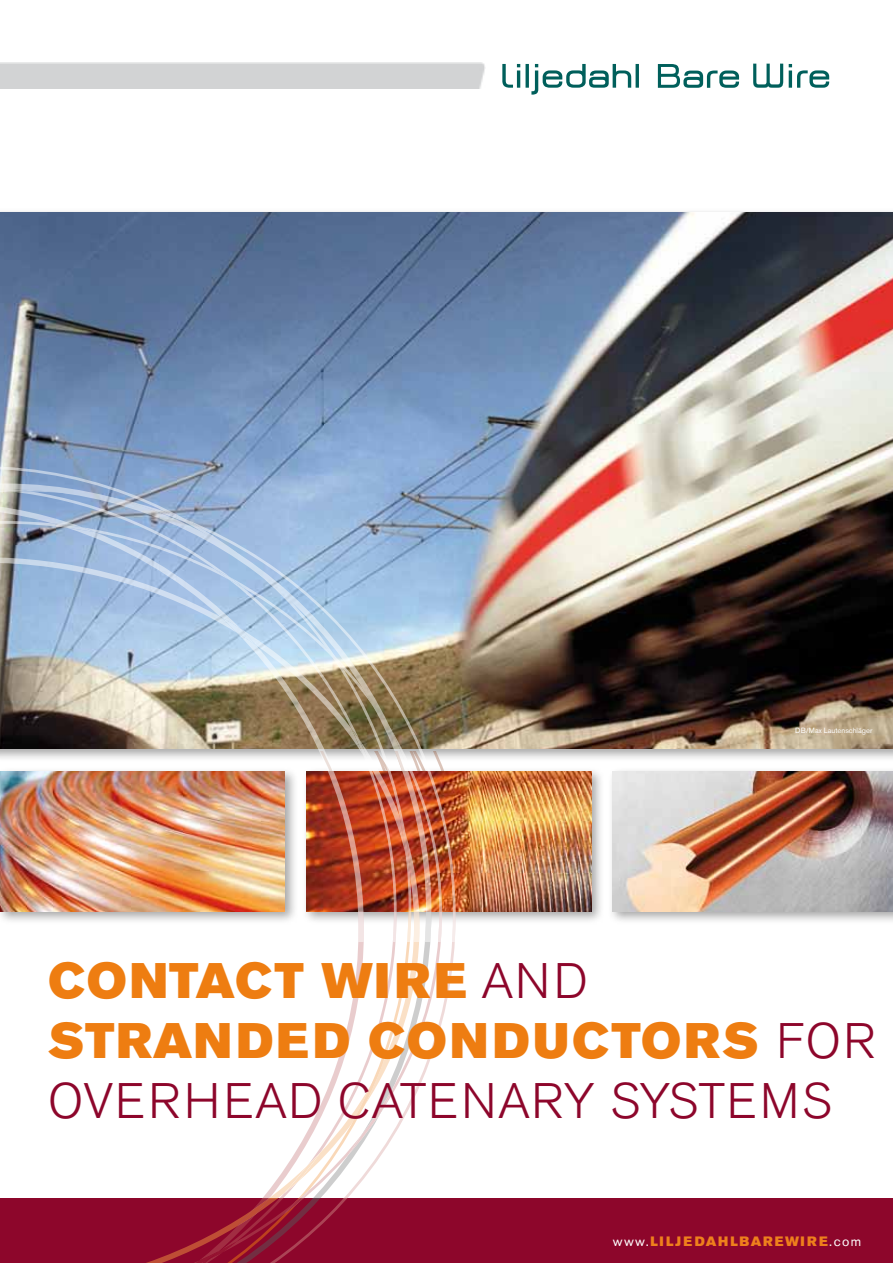
<style>
.page{position:relative;width:893px;height:1263px;background:#fff}
.page>*{position:absolute;margin:0;border:0;box-sizing:border-box;transform-origin:0 0}
.t1{font:49.5px/60px "Akzidenz Grotesk Pro Super";letter-spacing:.05em;color:#ee7d11}
.t2{font:300 49.5px "Akzidenz Grotesk Pro";letter-spacing:.03em;color:#8d062b}
.t3{font:13.5px "Akzidenz Grotesk Pro Super";letter-spacing:.15em;color:#ee801c}
.t4{font:7.5px "Akzidenz Grotesk Pro";color:#fff}
.s1{font-family:"Akzidenz Grotesk Pro";font-weight:300;color:#8d062b}
.s2{font-family:"Akzidenz Grotesk Pro";color:#fff}
</style>
<div class="page">
<div style="left:0;top:207px;width:893px;height:554px;background:#000;opacity:.35"></div>
<img style="left:0;top:213px;width:893px;height:536px">
<div style="left:607px;top:766px;width:286px;height:158px;background:#000;opacity:.35"></div>
<img style="left:612px;top:771px;width:281px;height:140px">
<div style="left:301px;top:766px;width:303px;height:158px;background:#000;opacity:.35"></div>
<img style="left:472px;top:771px;width:119px;height:140px">
<div style="left:0;top:1198px;width:893px;height:65px;background:#8d062b"></div>
<svg style="left:0;top:466px;width:411px;height:20px;background:#8da9ce"></svg>
<img style="left:0;top:486px;width:472px;height:777px">
<svg style="left:753px;top:64px;width:30px;height:24px"></svg>
<svg style="left:502px;top:64px;width:18px;height:24px"></svg>
<svg style="left:526px;top:64px;width:113px;height:31px"></svg>
<svg style="left:658px;top:64px;width:81px;height:24px"></svg>
<svg style="left:789px;top:64px;width:40px;height:24px"></svg>
<p class="t4" style="left:795px;top:725px;width:79px">DB/Max Lautenschläger</p>
<p class="t1" style="left:48px;top:950px;width:829px">CONTACT WIRE <span class="s1">AND<br></span>STRANDED CONDUCTORS <span class="s1">for</span></p>
<p class="t2" style="left:48px;top:1068px;width:785px">OVERHEAD CATENARY SYSTEMS</p>
<p class="t3" style="left:613px;top:1233px;width:250px"><span class="s2">www.</span>LILJEDAHLBAREWIRE<span class="s2">.com</span></p>
</div>
